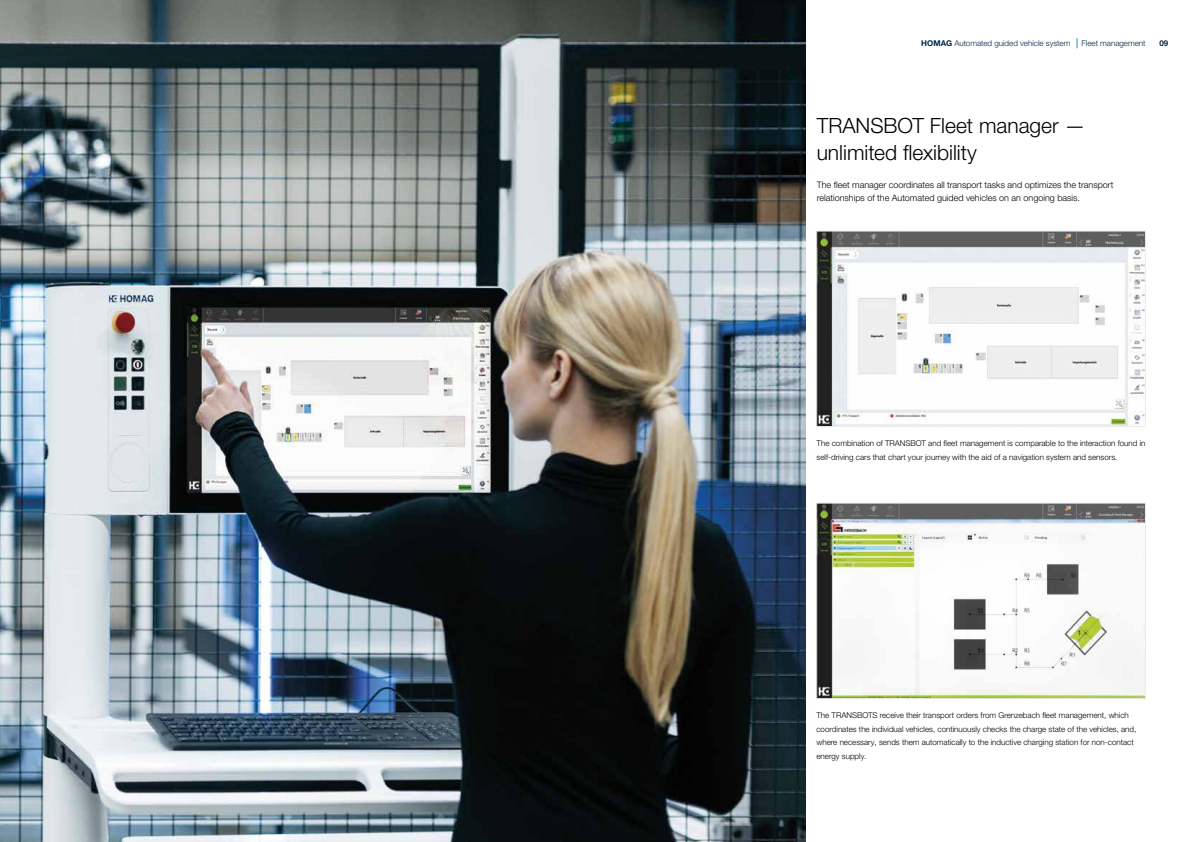
<style>
.page{position:relative;width:1191px;height:842px;background:#fff}
.page>*{position:absolute;margin:0;border:0;box-sizing:border-box;transform-origin:0 0}
.t1{font:300 21px/27.2px "Helvetica Neue LTW1 G";color:#000}
.t2{font:300 9px/13.6px "Helvetica Neue LTW1 G";color:#000}
.t3{font:300 8px/13.6px "Helvetica Neue LTW1 G";color:#000}
.t4{font:300 8px "Helvetica Neue LTW1 G";color:#00254b}
.t5{font:700 8px "Helvetica Neue LTW1 G";color:#00254b}
.s1{font-weight:700}
</style>
<div class="page">
<img style="left:0;top:0;width:805px;height:842px">
<img style="left:818px;top:505px;width:325px;height:192px">
<div style="left:816px;top:503px;width:329px;height:196px;border:1px solid #edece9"></div>
<img style="left:818px;top:233px;width:325px;height:192px">
<div style="left:816px;top:231px;width:329px;height:196px;border:1px solid #edece9"></div>
<p class="t4" style="left:921px;top:39px;width:151px"><span class="s1">HOMAG</span> Automated guided vehicle system</p>
<p class="t4" style="left:1081px;top:39px;width:66px">Fleet management</p>
<p class="t5" style="left:1159px;top:39px;width:10px">09</p>
<h1 class="t1" style="left:816px;top:112px;width:270px">TRANSBOT Fleet manager — unlimited flexibility</h1>
<p class="t2" style="left:816px;top:178px;width:298px">The fleet manager coordinates all transport tasks and optimizes the transport relationships of the Automated guided vehicles on an ongoing basis.</p>
<p class="t3" style="left:816px;top:436px;width:330px">The combination of TRANSBOT and fleet management is comparable to the interaction found in self-driving cars that chart your journey with the aid of a navigation system and sensors.</p>
<p class="t3" style="left:816px;top:708px;width:321px">The TRANSBOTS receive their transport orders from Grenzebach fleet management, which coordinates the individual vehicles, continuously checks the charge state of the vehicles, and, where necessary, sends them automatically to the inductive charging station for non-contact energy supply.</p>
</div>
